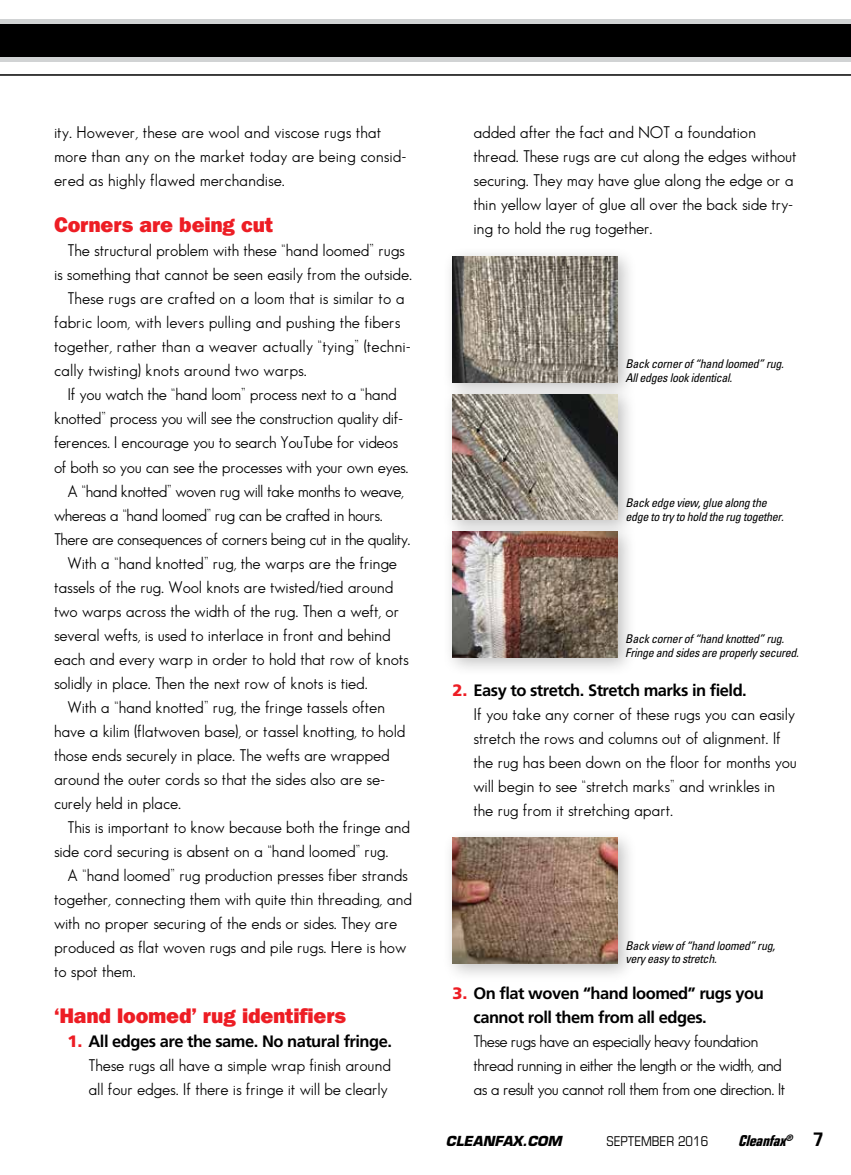
<style>
.page{position:relative;width:851px;height:1175px;background:#fff}
.page>*{position:absolute;margin:0;border:0;box-sizing:border-box;transform-origin:0 0}
.t1{font:800 21px "Franklin Gothic IT Cby BT";letter-spacing:-.01em;color:#ed1d24}
.t2{font:16.5px/24px "Sans Serif";letter-spacing:-.01em;color:#000}
.t3{font:16.5px "Sans Serif";letter-spacing:-.03em;color:#000}
.t4{font:700 16.5px/24px "Frutiger";letter-spacing:-.03em;color:#000}
.t5{font:16.5px/24px "Sans Serif";letter-spacing:-.035em;color:#000}
.t6{font:italic 700 condensed 15px "Eurostile";color:#000}
.t7{font:condensed 13.5px "Eurostile";color:#000}
.t8{font:italic 700 13.5px "Eurostile";color:#000}
.t9{font:italic condensed 12px/13.5px "Univers";letter-spacing:-.025em;color:#000}
.s1{font-weight:900;color:#ed1d24}
.s2{font-family:"Univers";font-style:normal;font-stretch:normal;font-size:19.5px}
</style>
<div class="page">
<div style="left:0;top:19px;width:850px;height:43px;background:#d1d3d4"></div>
<div style="left:0;top:24px;width:850px;height:33px;background:#000"></div>
<hr style="left:0;top:74px;width:850px;height:2px;background:#000">
<div style="left:442px;top:246px;width:196px;height:431px;background:#000;opacity:.25"></div>
<img style="left:452px;top:257px;width:166px;height:125px">
<img style="left:452px;top:394px;width:166px;height:125px">
<img style="left:452px;top:531px;width:166px;height:126px">
<div style="left:442px;top:827px;width:196px;height:156px;background:#000;opacity:.25"></div>
<img style="left:452px;top:837px;width:166px;height:126px">
<p class="t2" style="left:54px;top:120px;width:354px">ity. However, these are wool and viscose rugs that more than any on the market today are being consid&shy;ered as highly flawed merchandise.</p>
<p class="t1" style="left:54px;top:211px;width:221px">Corners are being cut</p>
<p class="t2" style="left:68px;top:238px;width:339px">The structural problem with these “hand loomed” rugs</p>
<p class="t2" style="left:54px;top:262px;width:359px">is something that cannot be seen easily from the outside.</p>
<p class="t2" style="left:68px;top:286px;width:339px">These rugs are crafted on a loom that is similar to a</p>
<p class="t2" style="left:54px;top:310px;width:348px">fabric loom, with levers pulling and pushing the fibers</p>
<p class="t2" style="left:54px;top:334px;width:358px">together, rather than a weaver actually “tying” (techni-</p>
<p class="t2" style="left:54px;top:358px;width:254px">cally twisting) knots around two warps.</p>
<p class="t2" style="left:68px;top:382px;width:331px">If you watch the “hand loom” process next to a “hand</p>
<p class="t2" style="left:54px;top:406px;width:351px">knotted” process you will see the construction quality dif-</p>
<p class="t2" style="left:54px;top:430px;width:345px">ferences. I encourage you to search YouTube for videos</p>
<p class="t2" style="left:54px;top:454px;width:356px">of both so you can see the processes with your own eyes.</p>
<p class="t3" style="left:68px;top:481px;width:338px">A “hand knotted” woven rug will take months to weave,</p>
<p class="t3" style="left:54px;top:505px;width:330px">whereas a “hand loomed” rug can be crafted in hours.</p>
<p class="t3" style="left:54px;top:529px;width:358px">There are consequences of corners being cut in the quality.</p>
<p class="t2" style="left:68px;top:550px;width:331px">With a “hand knotted” rug, the warps are the fringe</p>
<p class="t2" style="left:54px;top:574px;width:341px">tassels of the rug. Wool knots are twisted/tied around</p>
<p class="t2" style="left:54px;top:598px;width:346px">two warps across the width of the rug. Then a weft, or</p>
<p class="t2" style="left:54px;top:622px;width:338px">several wefts, is used to interlace in front and behind</p>
<p class="t2" style="left:54px;top:646px;width:356px">each and every warp in order to hold that row of knots</p>
<p class="t2" style="left:54px;top:670px;width:315px">solidly in place. Then the next row of knots is tied.</p>
<p class="t2" style="left:68px;top:694px;width:319px">With a “hand knotted” rug, the fringe tassels often</p>
<p class="t2" style="left:54px;top:718px;width:353px">have a kilim (flatwoven base), or tassel knotting, to hold</p>
<p class="t2" style="left:54px;top:742px;width:337px">those ends securely in place. The wefts are wrapped</p>
<p class="t2" style="left:54px;top:766px;width:332px">around the outer cords so that the sides also are se-</p>
<p class="t2" style="left:54px;top:790px;width:129px">curely held in place.</p>
<p class="t2" style="left:68px;top:814px;width:344px">This is important to know because both the fringe and</p>
<p class="t2" style="left:54px;top:838px;width:336px">side cord securing is absent on a “hand loomed” rug.</p>
<p class="t2" style="left:68px;top:862px;width:342px">A “hand loomed” rug production presses fiber strands</p>
<p class="t2" style="left:54px;top:886px;width:359px">together, connecting them with quite thin threading, and</p>
<p class="t2" style="left:54px;top:911px;width:344px">with no proper securing of the ends or sides. They are</p>
<p class="t2" style="left:54px;top:935px;width:354px">produced as flat woven rugs and pile rugs. Here is how</p>
<p class="t2" style="left:54px;top:959px;width:83px">to spot them.</p>
<p class="t1" style="left:54px;top:1002px;width:294px">‘Hand loomed’ rug identifiers</p>
<p class="t4" style="left:68px;top:1029px;width:326px"><span class="s1">1.</span> All edges are the same. No natural fringe.</p>
<p class="t2" style="left:89px;top:1053px;width:304px">These rugs all have a simple wrap finish around all four edges. If there is fringe it will be clearly</p>
<p class="t2" style="left:473px;top:120px;width:324px">added after the fact and NOT a foundation thread. These rugs are cut along the edges without securing. They may have glue along the edge or a thin yellow layer of glue all over the back side try&shy;ing to hold the rug together.</p>
<p class="t9" style="left:625px;top:357px;width:160px">Back corner of “hand loomed” rug.<br>All edges look identical.</p>
<p class="t9" style="left:625px;top:496px;width:160px">Back edge view, glue along the edge to try to hold the rug together.</p>
<p class="t9" style="left:625px;top:631px;width:175px">Back corner of “hand knotted” rug.<br>Fringe and sides are properly secured.</p>
<p class="t4" style="left:452px;top:678px;width:296px"><span class="s1">2.</span> Easy to stretch. Stretch marks in field.</p>
<p class="t2" style="left:473px;top:702px;width:325px">If you take any corner of these rugs you can easily stretch the rows and columns out of alignment. If the rug has been down on the floor for months you will begin to see “stretch marks” and wrinkles in the rug from it stretching apart.</p>
<p class="t9" style="left:625px;top:938px;width:151px">Back view of “hand loomed” rug, very easy to stretch.</p>
<p class="t4" style="left:473px;top:981px;width:292px;text-indent:-21px"><span class="s1">3.</span> On flat woven “hand loomed” rugs you cannot roll them from all edges.</p>
<p class="t5" style="left:473px;top:1029px;width:313px">These rugs have an especially heavy foundation thread running in either the length or the width, and as a result you cannot roll them from one direction. It</p>
<p class="t8" style="left:446px;top:1133px;width:117px">CLEANFAX.COM</p>
<p class="t7" style="left:606px;top:1133px;width:103px">SEPTEMBER 2016</p>
<p class="t6" style="left:738px;top:1132px;width:87px">Cleanfax<sup>®</sup> <span class="s2">7</span></p>
</div>
